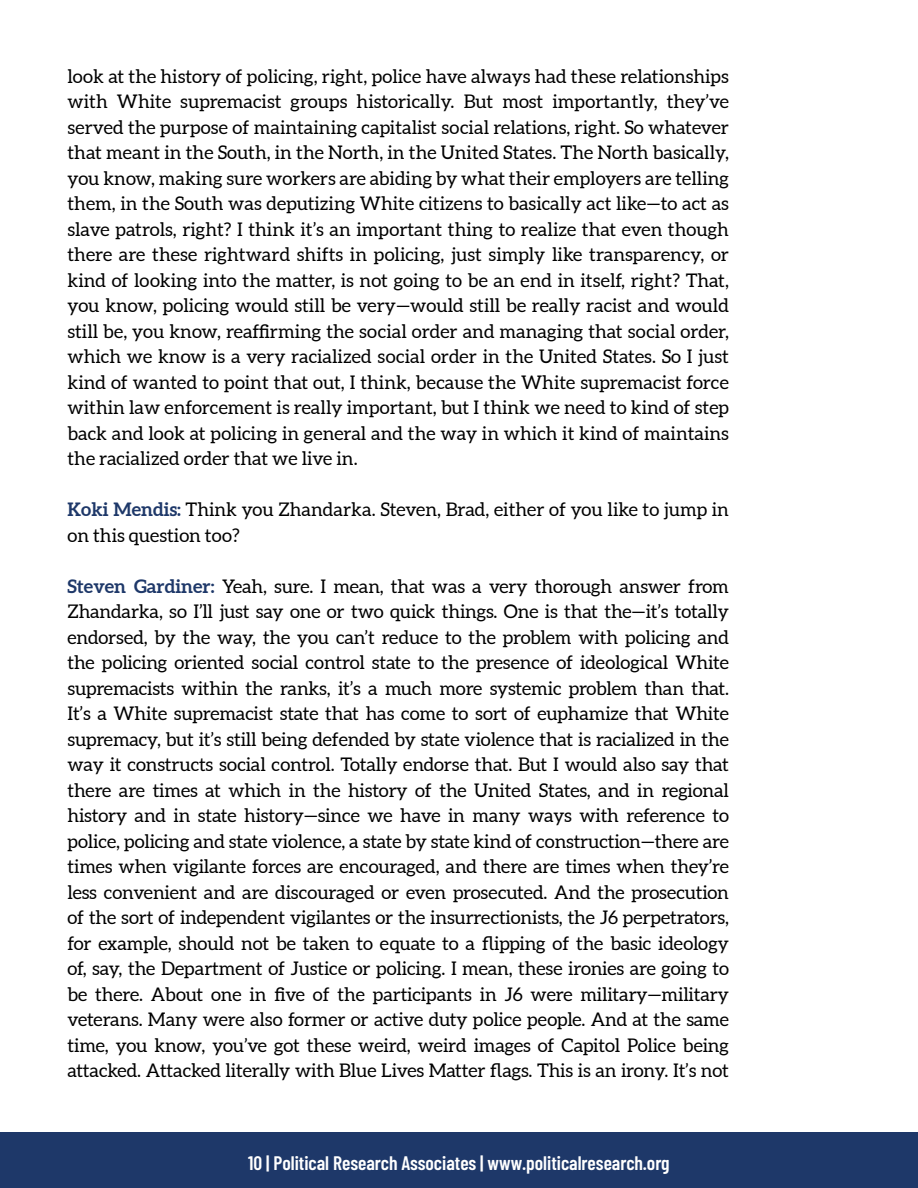
<style>
.page{position:relative;width:918px;height:1188px;background:#fff}
.page>*{position:absolute;margin:0;border:0;box-sizing:border-box;transform-origin:0 0}
.t1{font:600 19.5px "Barlow Condensed";color:#fff}
.FP{font:18.75px/25.5px "Aleo";letter-spacing:-.01em;color:#000}
.Body{font:18.75px/25.5px "Aleo";color:#000;text-align:justify}
.s1{font-weight:700;color:#1e3869}
</style>
<div class="page">
<div style="left:0;top:1133px;width:918px;height:55px;background:#1e3869"></div>
<p class="Body" style="left:68px;top:64px;width:663px">look at the history of policing, right, police have always had these relationships with White supremacist groups historically. But most importantly, they’ve served the purpose of maintaining capitalist social relations, right. So whatever that meant in the South, in the North, in the United States. The North basically, you know, making sure workers are abiding by what their employers are telling them, in the South was deputizing White citizens to basically act like—to act as slave patrols, right? I think it’s an important thing to realize that even though there are these rightward shifts in policing, just simply like transparency, or kind of looking into the matter, is not going to be an end in itself, right? That, you know, policing would still be very—would still be really racist and would still be, you know, reaffirming the social order and managing that social order, which we know is a very racialized social order in the United States. So I just kind of wanted to point that out, I think, because the White supremacist force within law enforcement is really important, but I think we need to kind of step back and look at policing in general and the way in which it kind of maintains the racialized order that we live in.</p>
<p class="FP" style="left:68px;top:498px;width:663px"><span class="s1">Koki Mendis:</span> Think you Zhandarka. Steven, Brad, either of you like to jump in on this question too?</p>
<p class="FP" style="left:68px;top:574px;width:663px;text-align:justify"><span class="s1">Steven Gardiner:</span> Yeah, sure. I mean, that was a very thorough answer from Zhandarka, so I’ll just say one or two quick things. One is that the—it’s totally endorsed, by the way, the you can’t reduce to the problem with policing and the policing oriented social control state to the presence of ideological White supremacists within the ranks, it’s a much more systemic problem than that.<br>It’s a White supremacist state that has come to sort of euphamize that White supremacy, but it’s still being defended by state violence that is racialized in the way it constructs social control. Totally endorse that. But I would also say that there are times at which in the history of the United States, and in regional history and in state history—since we have in many ways with reference to police, policing and state violence, a state by state kind of construction—there are times when vigilante forces are encouraged, and there are times when they’re less convenient and are discouraged or even prosecuted. And the prosecution of the sort of independent vigilantes or the insurrectionists, the J6 perpetrators, for example, should not be taken to equate to a flipping of the basic ideology of, say, the Department of Justice or policing. I mean, these ironies are going to be there. About one in five of the participants in J6 were military—military veterans. Many were also former or active duty police people. And at the same time, you know, you’ve got these weird, weird images of Capitol Police being attacked. Attacked literally with Blue Lives Matter flags. This is an irony. It’s not</p>
<p class="t1" style="left:248px;top:1149px;width:423px">10 | Political Research Associates | www.politicalresearch.org</p>
</div>
